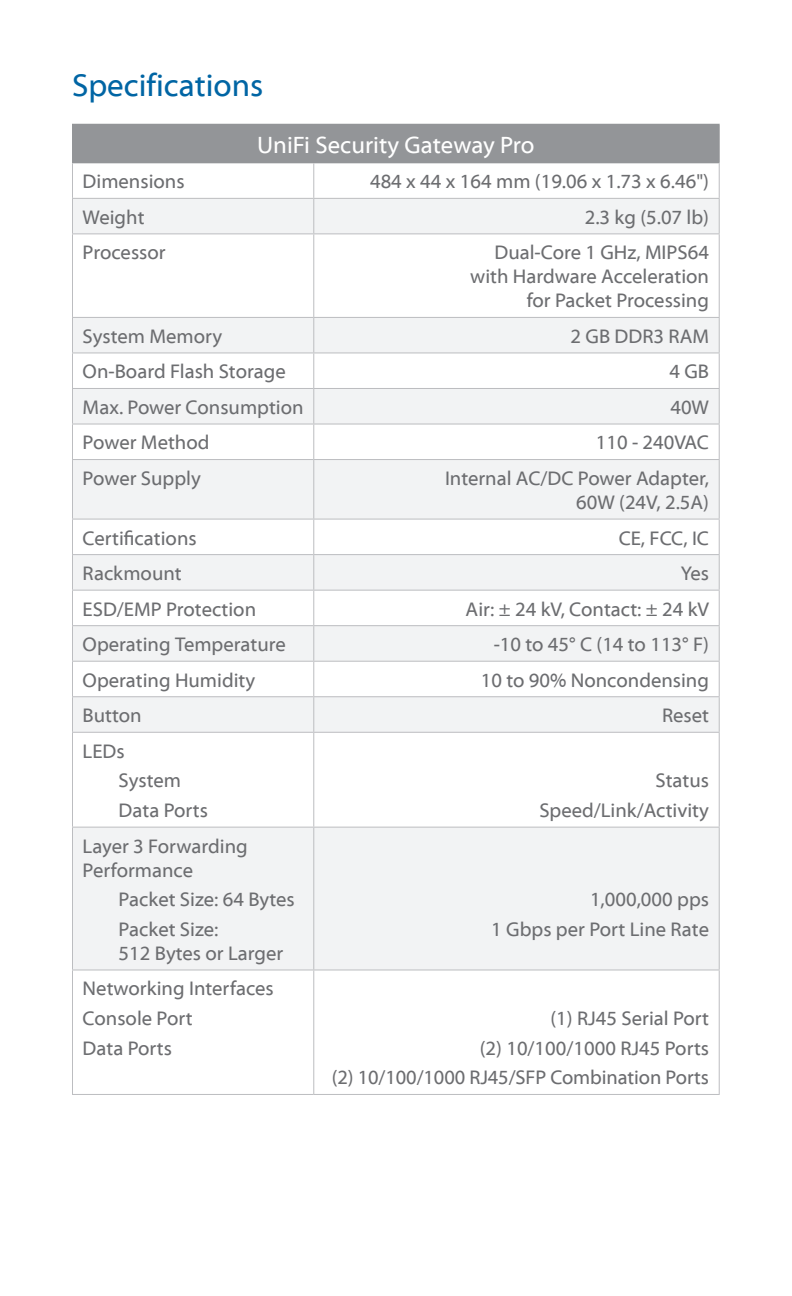
<style>
.page{position:relative;width:792px;height:1296px;background:#fff}
.page>*{position:absolute;margin:0;border:0;box-sizing:border-box;transform-origin:0 0}
.t1{font:32px "Myriad Web Pro";color:#0065a4}
.t2{font:24px "Myriad Web Pro";color:#fff}
.t3{font:20px/29.6px "Myriad Web Pro";color:#6c6d70;text-align:right}
</style>
<div class="page">
<div style="left:72px;top:124px;width:647px;height:39px;background:#939598"></div>
<svg style="left:73px;top:199px;width:646px;height:770px;fill:#f2f3f4"></svg>
<hr style="left:314px;top:124px;width:406px;height:1px;background:#939598">
<hr style="left:719px;top:125px;width:1px;height:37px;background:#939598">
<hr style="left:314px;top:162px;width:406px;height:1px;background:#939598">
<hr style="left:72px;top:163px;width:1px;height:35px;background:#bcbdc0">
<hr style="left:313px;top:163px;width:1px;height:35px;background:#bcbdc0">
<hr style="left:719px;top:163px;width:1px;height:35px;background:#bcbdc0">
<hr style="left:72px;top:198px;width:242px;height:1px;background:#bcbdc0">
<hr style="left:72px;top:199px;width:1px;height:34px;background:#bcbdc0">
<hr style="left:314px;top:198px;width:406px;height:1px;background:#bcbdc0">
<hr style="left:313px;top:199px;width:1px;height:34px;background:#bcbdc0">
<hr style="left:719px;top:199px;width:1px;height:34px;background:#bcbdc0">
<hr style="left:72px;top:233px;width:242px;height:2px;background:#bcbdc0">
<hr style="left:72px;top:234px;width:1px;height:83px;background:#bcbdc0">
<hr style="left:314px;top:233px;width:406px;height:2px;background:#bcbdc0">
<hr style="left:313px;top:234px;width:1px;height:83px;background:#bcbdc0">
<hr style="left:719px;top:234px;width:1px;height:83px;background:#bcbdc0">
<hr style="left:72px;top:317px;width:242px;height:1px;background:#bcbdc0">
<hr style="left:72px;top:318px;width:1px;height:34px;background:#bcbdc0">
<hr style="left:314px;top:317px;width:406px;height:1px;background:#bcbdc0">
<hr style="left:313px;top:318px;width:1px;height:34px;background:#bcbdc0">
<hr style="left:719px;top:318px;width:1px;height:34px;background:#bcbdc0">
<hr style="left:72px;top:352px;width:242px;height:2px;background:#bcbdc0">
<hr style="left:72px;top:353px;width:1px;height:35px;background:#bcbdc0">
<hr style="left:314px;top:352px;width:406px;height:2px;background:#bcbdc0">
<hr style="left:313px;top:353px;width:1px;height:35px;background:#bcbdc0">
<hr style="left:719px;top:353px;width:1px;height:35px;background:#bcbdc0">
<hr style="left:72px;top:388px;width:242px;height:1px;background:#bcbdc0">
<hr style="left:72px;top:389px;width:1px;height:35px;background:#bcbdc0">
<hr style="left:314px;top:388px;width:406px;height:1px;background:#bcbdc0">
<hr style="left:313px;top:389px;width:1px;height:35px;background:#bcbdc0">
<hr style="left:719px;top:389px;width:1px;height:35px;background:#bcbdc0">
<hr style="left:72px;top:423px;width:242px;height:2px;background:#bcbdc0">
<hr style="left:72px;top:425px;width:1px;height:34px;background:#bcbdc0">
<hr style="left:314px;top:423px;width:406px;height:2px;background:#bcbdc0">
<hr style="left:313px;top:425px;width:1px;height:34px;background:#bcbdc0">
<hr style="left:719px;top:425px;width:1px;height:34px;background:#bcbdc0">
<hr style="left:72px;top:459px;width:242px;height:1px;background:#bcbdc0">
<hr style="left:72px;top:460px;width:1px;height:59px;background:#bcbdc0">
<hr style="left:314px;top:459px;width:406px;height:1px;background:#bcbdc0">
<hr style="left:313px;top:460px;width:1px;height:59px;background:#bcbdc0">
<hr style="left:719px;top:460px;width:1px;height:59px;background:#bcbdc0">
<hr style="left:72px;top:518px;width:242px;height:2px;background:#bcbdc0">
<hr style="left:72px;top:520px;width:1px;height:34px;background:#bcbdc0">
<hr style="left:314px;top:518px;width:406px;height:2px;background:#bcbdc0">
<hr style="left:313px;top:520px;width:1px;height:34px;background:#bcbdc0">
<hr style="left:719px;top:520px;width:1px;height:34px;background:#bcbdc0">
<hr style="left:72px;top:554px;width:242px;height:1px;background:#bcbdc0">
<hr style="left:72px;top:555px;width:1px;height:35px;background:#bcbdc0">
<hr style="left:314px;top:554px;width:406px;height:1px;background:#bcbdc0">
<hr style="left:313px;top:555px;width:1px;height:35px;background:#bcbdc0">
<hr style="left:719px;top:555px;width:1px;height:35px;background:#bcbdc0">
<hr style="left:72px;top:589px;width:242px;height:2px;background:#bcbdc0">
<hr style="left:72px;top:591px;width:1px;height:34px;background:#bcbdc0">
<hr style="left:314px;top:589px;width:406px;height:2px;background:#bcbdc0">
<hr style="left:313px;top:591px;width:1px;height:34px;background:#bcbdc0">
<hr style="left:719px;top:591px;width:1px;height:34px;background:#bcbdc0">
<hr style="left:72px;top:625px;width:242px;height:1px;background:#bcbdc0">
<hr style="left:72px;top:626px;width:1px;height:35px;background:#bcbdc0">
<hr style="left:314px;top:625px;width:406px;height:1px;background:#bcbdc0">
<hr style="left:313px;top:626px;width:1px;height:35px;background:#bcbdc0">
<hr style="left:719px;top:626px;width:1px;height:35px;background:#bcbdc0">
<hr style="left:72px;top:661px;width:242px;height:1px;background:#bcbdc0">
<hr style="left:72px;top:662px;width:1px;height:34px;background:#bcbdc0">
<hr style="left:314px;top:661px;width:406px;height:1px;background:#bcbdc0">
<hr style="left:313px;top:662px;width:1px;height:34px;background:#bcbdc0">
<hr style="left:719px;top:662px;width:1px;height:34px;background:#bcbdc0">
<hr style="left:72px;top:696px;width:242px;height:1px;background:#bcbdc0">
<hr style="left:72px;top:697px;width:1px;height:35px;background:#bcbdc0">
<hr style="left:314px;top:696px;width:406px;height:1px;background:#bcbdc0">
<hr style="left:313px;top:697px;width:1px;height:35px;background:#bcbdc0">
<hr style="left:719px;top:697px;width:1px;height:35px;background:#bcbdc0">
<hr style="left:72px;top:732px;width:242px;height:1px;background:#bcbdc0">
<hr style="left:72px;top:733px;width:1px;height:94px;background:#bcbdc0">
<hr style="left:314px;top:732px;width:406px;height:1px;background:#bcbdc0">
<hr style="left:313px;top:733px;width:1px;height:94px;background:#bcbdc0">
<hr style="left:719px;top:733px;width:1px;height:94px;background:#bcbdc0">
<hr style="left:72px;top:826px;width:242px;height:2px;background:#bcbdc0">
<hr style="left:72px;top:828px;width:1px;height:141px;background:#bcbdc0">
<hr style="left:314px;top:826px;width:406px;height:2px;background:#bcbdc0">
<hr style="left:313px;top:828px;width:1px;height:141px;background:#bcbdc0">
<hr style="left:719px;top:828px;width:1px;height:141px;background:#bcbdc0">
<hr style="left:72px;top:969px;width:242px;height:2px;background:#bcbdc0">
<hr style="left:72px;top:970px;width:1px;height:124px;background:#bcbdc0">
<hr style="left:314px;top:969px;width:406px;height:2px;background:#bcbdc0">
<hr style="left:313px;top:970px;width:1px;height:124px;background:#bcbdc0">
<hr style="left:719px;top:970px;width:1px;height:124px;background:#bcbdc0">
<hr style="left:72px;top:1094px;width:242px;height:1px;background:#bcbdc0">
<hr style="left:314px;top:1094px;width:406px;height:1px;background:#bcbdc0">
<h1 class="t1" style="left:72px;top:68px;width:193px">Specifications</h1>
<p class="t2" style="left:257px;top:132px;width:279px">UniFi Security Gateway Pro</p>
<p class="t3" style="left:83px;top:167px;width:103px">Dimensions</p>
<p class="t3" style="left:370px;top:167px;width:340px">484 x 44 x 164 mm (19.06 x 1.73 x 6.46")</p>
<p class="t3" style="left:83px;top:203px;width:63px">Weight</p>
<p class="t3" style="left:585px;top:203px;width:126px">2.3 kg (5.07 lb)</p>
<p class="t3" style="left:83px;top:238px;width:84px">Processor</p>
<p class="t3" style="left:470px;top:241px;width:240px;line-height:24px">Dual-Core 1 GHz, MIPS64 with Hardware Acceleration for Packet Processing</p>
<p class="t3" style="left:83px;top:322px;width:141px">System Memory</p>
<p class="t3" style="left:571px;top:322px;width:140px">2 GB DDR3 RAM</p>
<p class="t3" style="left:83px;top:357px;width:205px">On-Board Flash Storage</p>
<p class="t3" style="left:669px;top:357px;width:41px">4 GB</p>
<p class="t3" style="left:83px;top:393px;width:222px">Max. Power Consumption</p>
<p class="t3" style="left:670px;top:393px;width:40px">40W</p>
<p class="t3" style="left:83px;top:428px;width:128px">Power Method</p>
<p class="t3" style="left:596px;top:428px;width:115px">110 - 240VAC</p>
<p class="t3" style="left:83px;top:464px;width:120px">Power Supply</p>
<p class="t3" style="left:445px;top:467px;width:266px;line-height:24px">Internal AC/DC Power Adapter,<br>60W (24V, 2.5A)</p>
<p class="t3" style="left:83px;top:523px;width:116px">Certifications</p>
<p class="t3" style="left:619px;top:523px;width:92px">CE, FCC, IC</p>
<p class="t3" style="left:83px;top:559px;width:101px">Rackmount</p>
<p class="t3" style="left:681px;top:559px;width:30px">Yes</p>
<p class="t3" style="left:83px;top:595px;width:175px">ESD/EMP Protection</p>
<p class="t3" style="left:466px;top:595px;width:245px">Air: ± 24 kV, Contact: ± 24 kV</p>
<p class="t3" style="left:83px;top:630px;width:205px">Operating Temperature</p>
<p class="t3" style="left:494px;top:630px;width:217px">-10 to 45° C (14 to 113° F)</p>
<p class="t3" style="left:83px;top:666px;width:174px">Operating Humidity</p>
<p class="t3" style="left:481px;top:666px;width:230px">10 to 90% Noncondensing</p>
<p class="t3" style="left:83px;top:701px;width:61px">Button</p>
<p class="t3" style="left:662px;top:701px;width:48px">Reset</p>
<p class="t3" style="left:119px;top:737px;width:91px;text-align:left;text-indent:-36px">LEDs<br>System<br>Data Ports</p>
<p class="t3" style="left:539px;top:766px;width:171px">Status<br>Speed/Link/Activity</p>
<p class="t3" style="left:83px;top:834px;width:167px;line-height:24px;text-align:left">Layer 3 Forwarding<br>Performance</p>
<p class="t3" style="left:119px;top:885px;width:177px;text-align:left">Packet Size: 64 Bytes<br>Packet Size:</p>
<p class="t3" style="left:119px;top:939px;width:166px">512 Bytes or Larger</p>
<p class="t3" style="left:83px;top:974px;width:193px;text-align:left">Networking Interfaces<br>Console Port<br>Data Ports</p>
<p class="t3" style="left:491px;top:885px;width:219px">1,000,000 pps<br>1 Gbps per Port Line Rate</p>
<p class="t3" style="left:332px;top:1004px;width:379px">(1) RJ45 Serial Port<br>(2) 10/100/1000 RJ45 Ports<br>(2) 10/100/1000 RJ45/SFP Combination Ports</p>
</div>
